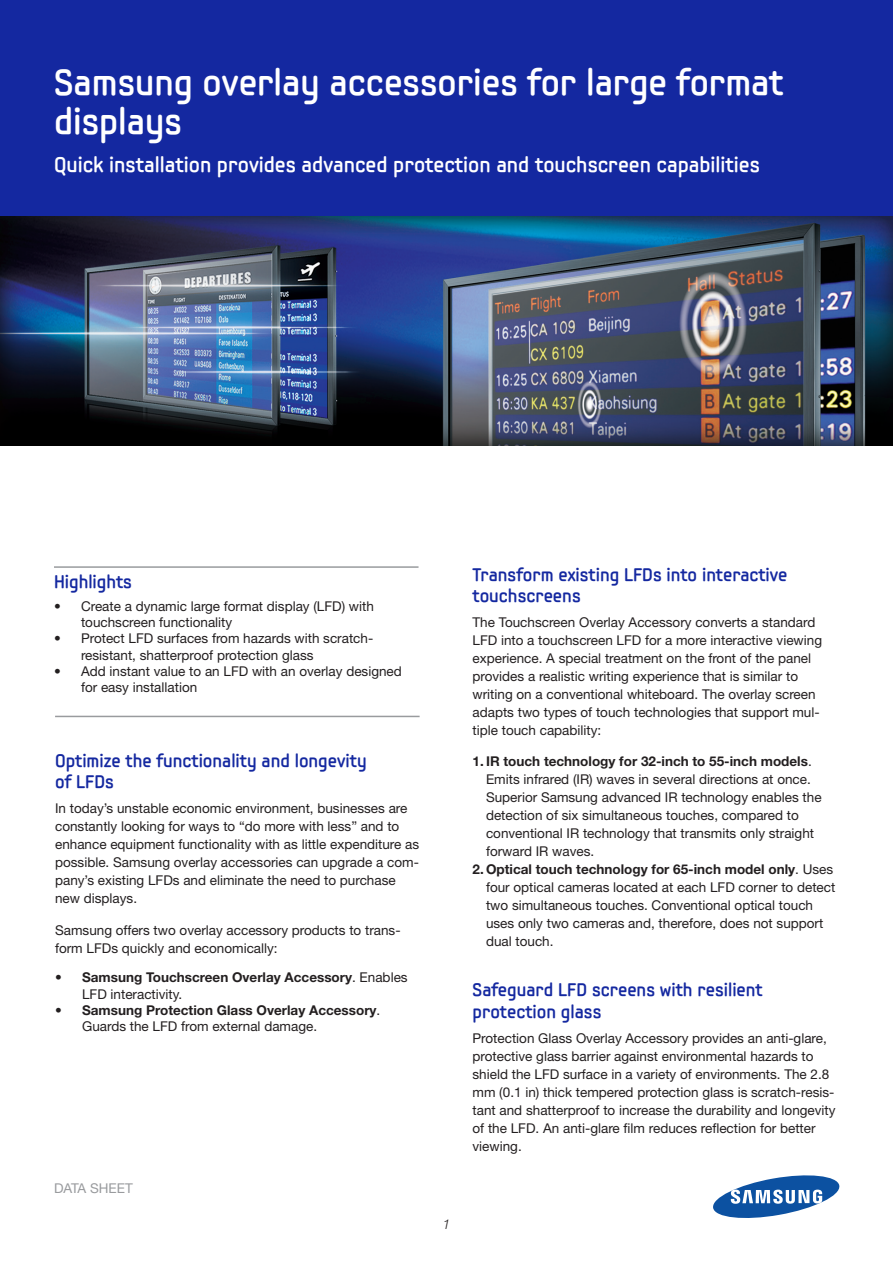
<style>
.page{position:relative;width:893px;height:1263px;background:#fff}
.page>*{position:absolute;margin:0;border:0;box-sizing:border-box;transform-origin:0 0}
.Collateral_Title{font:700 36px/39px "Samsung Imagination Modern";color:#fff}
.Collateral_Subtitle{font:700 21px "Samsung Imagination Modern";color:#fff}
.Heading_1{font:700 18px/21.6px "Samsung Imagination Modern";color:#1428a0}
.Heading_1_Ruled{font:700 18px "Samsung Imagination Modern";color:#1428a0}
.Body_Copy{font:13.5px/18px "Helvetica Neue LT Pro";color:#231f20}
.Number_1_Compact{font:13.5px/18px "Helvetica Neue LT Pro";color:#231f20}
.Bullet_1_Compact{font:13.5px/16.2px "Helvetica Neue LT Pro";color:#231f20}
.Bullet_1_Compact-2{font:700 13.5px/16.2px "Helvetica Neue LT Pro";color:#231f20}
.Collateral_Type{font:13.5px "Helvetica Neue LT Pro";color:#999b9e}
.t1{font:italic 300 13.5px "Helvetica Neue LT Pro";color:#231f20}
.s1{font-weight:400}
.s2{font-weight:700}
</style>
<div class="page">
<div style="left:0;top:0;width:893px;height:216px;background:#1428a0"></div>
<svg style="left:713px;top:1175px;width:127px;height:43px"></svg>
<hr style="left:54px;top:566px;width:364px;height:2px;background:#999b9e">
<img style="left:0;top:216px;width:893px;height:230px">
<hr style="left:55px;top:716px;width:365px;height:1px;background:#999b9e">
<p class="Collateral_Title" style="left:54px;top:62px;width:731px">Samsung overlay accessories for large format displays</p>
<p class="Collateral_Subtitle" style="left:54px;top:151px;width:707px">Quick installation provides advanced protection and touchscreen capabilities</p>
<p class="Heading_1_Ruled" style="left:54px;top:570px;width:79px">Highlights</p>
<p class="Bullet_1_Compact" style="left:81px;top:598px;width:294px;text-indent:-27px">• Create a dynamic large format display (LFD) with touchscreen functionality</p>
<p class="Bullet_1_Compact" style="left:81px;top:630px;width:294px;text-indent:-27px">• Protect LFD surfaces from hazards with scratch&shy;resistant, shatterproof protection glass</p>
<p class="Bullet_1_Compact" style="left:81px;top:663px;width:322px;text-indent:-27px">• Add instant value to an LFD with an overlay designed for easy installation</p>
<p class="Heading_1" style="left:55px;top:750px;width:313px">Optimize the functionality and longevity of LFDs</p>
<p class="Body_Copy" style="left:55px;top:799px;width:366px">In today’s unstable economic environment, businesses are constantly looking for ways to “do more with less” and to enhance equipment functionality with as little expenditure as possible. Samsung overlay accessories can upgrade a com&shy;pany’s existing LFDs and eliminate the need to purchase new displays.</p>
<p class="Body_Copy" style="left:55px;top:920px;width:347px">Samsung offers two overlay accessory products to trans&shy;form LFDs quickly and economically:</p>
<p class="Bullet_1_Compact-2" style="left:82px;top:969px;width:327px;text-indent:-27px">• Samsung Touchscreen Overlay Accessory<span class="s1">. Enables<br>LFD interactivity.</span></p>
<p class="Bullet_1_Compact-2" style="left:82px;top:1001px;width:300px;text-indent:-27px">• Samsung Protection Glass Overlay Accessory<span class="s1">.<br>Guards the LFD from external damage.</span></p>
<p class="Collateral_Type" style="left:54px;top:1180px;width:80px">DATA SHEET</p>
<p class="Heading_1" style="left:472px;top:563px;width:316px">Transform existing LFDs into interactive touchscreens</p>
<p class="Body_Copy" style="left:472px;top:613px;width:351px">The Touchscreen Overlay Accessory converts a standard LFD into a touchscreen LFD for a more interactive viewing experience. A special treatment on the front of the panel provides a realistic writing experience that is similar to writing on a conventional whiteboard. The overlay screen adapts two types of touch technologies that support mul&shy;tiple touch capability:</p>
<p class="Number_1_Compact" style="left:486px;top:752px;width:337px;text-indent:-14px"><span class="s2">1. IR touch technology for 32-inch to 55-inch models</span>.<br>Emits infrared (IR) waves in several directions at once.<br>Superior Samsung advanced IR technology enables the detection of six simultaneous touches, compared to conventional IR technology that transmits only straight forward IR waves.</p>
<p class="Number_1_Compact" style="left:486px;top:860px;width:351px;text-indent:-14px"><span class="s2">2. Optical touch technology for 65-inch model only</span>. Uses four optical cameras located at each LFD corner to detect two simultaneous touches. Conventional optical touch uses only two cameras and, therefore, does not support dual touch.</p>
<p class="Heading_1" style="left:472px;top:979px;width:292px">Safeguard LFD screens with resilient protection glass</p>
<p class="Body_Copy" style="left:472px;top:1029px;width:365px">Protection Glass Overlay Accessory provides an anti-glare, protective glass barrier against environmental hazards to shield the LFD surface in a variety of environments. The 2.8 mm (0.1 in) thick tempered protection glass is scratch-resis&shy;tant and shatterproof to increase the durability and longevity of the LFD. An anti-glare film reduces reflection for better viewing.</p>
<p class="t1" style="left:443px;top:1215px;width:9px">1</p>
</div>
